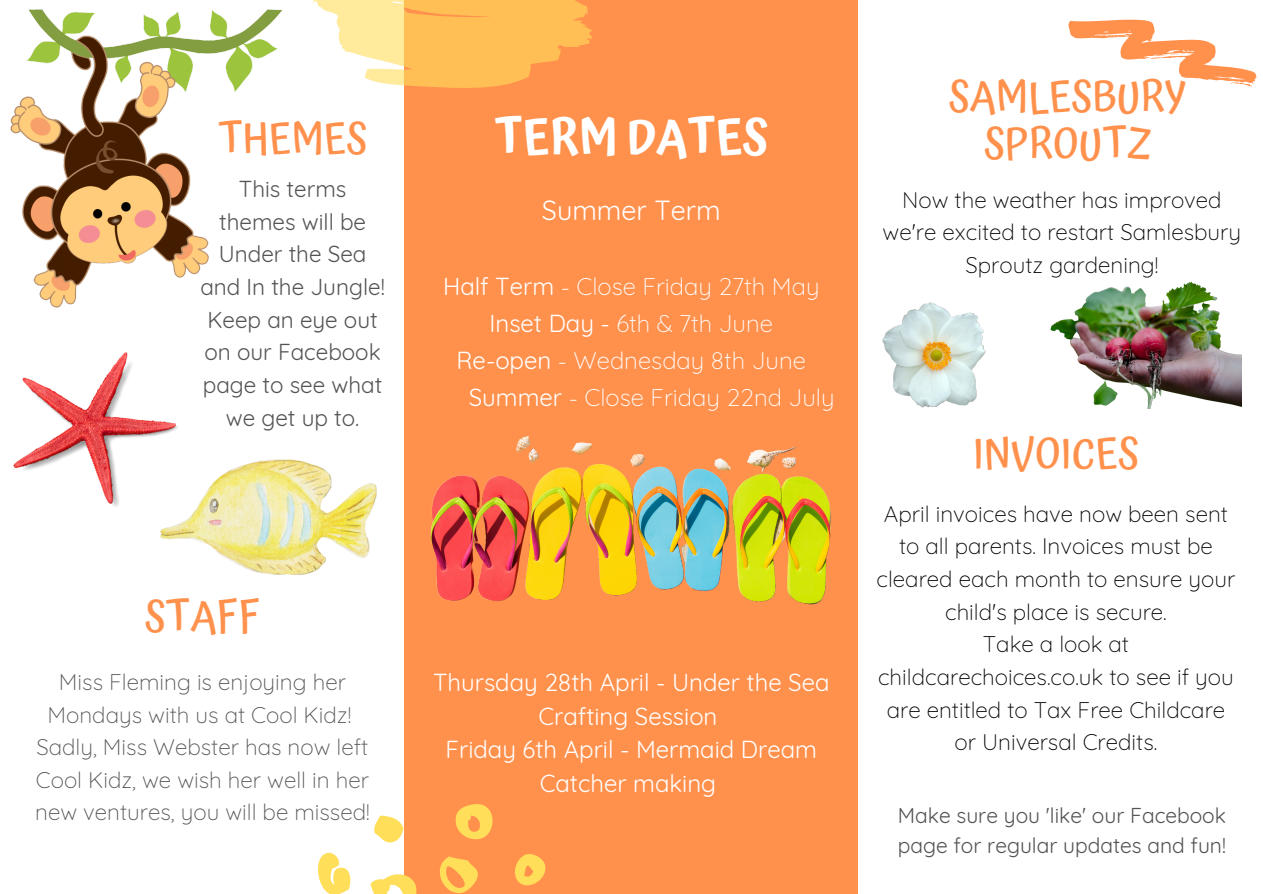
<style>
.page{position:relative;width:1263px;height:894px;background:#fff}
.page>*{position:absolute;margin:0;border:0;box-sizing:border-box;transform-origin:0 0}
.t1{font:600 48px "Atma";color:#fff}
.t2{font:500 42px/47.2px "Atma";color:#ff914d;text-align:center}
.t3{font:27px "Quicksand";color:#fff}
.t4{font:300 24px "Quicksand";color:#fff}
.t5{font:24px/33.8px "Quicksand";color:#fff;text-align:center}
.t6{font:300 22.5px/32.5px "Quicksand";color:#000;text-align:center}
.t7{font:300 22.5px/32.5px "Quicksand";color:#545454;text-align:center}
.t8{font:22.5px/32.5px "Quicksand";color:#545454;text-align:center}
.t9{font:21px/29.5px "Quicksand";color:#545454}
.s1{font-weight:400}
</style>
<div class="page">
<div style="left:405px;top:0;width:453px;height:893px;background:#ff914d"></div>
<svg style="left:313px;top:0;width:279px;height:88px"></svg>
<svg style="left:455px;top:804px;width:38px;height:36px"></svg>
<svg style="left:374px;top:815px;width:29px;height:28px"></svg>
<svg style="left:318px;top:852px;width:33px;height:41px"></svg>
<svg style="left:515px;top:854px;width:31px;height:32px"></svg>
<svg style="left:439px;top:856px;width:39px;height:37px"></svg>
<svg style="left:370px;top:869px;width:47px;height:24px"></svg>
<svg style="left:1068px;top:19px;width:189px;height:68px"></svg>
<img style="left:10px;top:9px;width:273px;height:299px">
<img style="left:160px;top:459px;width:216px;height:115px">
<img style="left:13px;top:352px;width:169px;height:156px">
<img style="left:1050px;top:281px;width:192px;height:127px">
<img style="left:882px;top:302px;width:104px;height:106px">
<img style="left:430px;top:436px;width:402px;height:169px">
<p class="t2" style="left:218px;top:115px;width:151px">THEMES</p>
<p class="t1" style="left:494px;top:109px;width:275px">TERM DATES</p>
<p class="t8" style="left:200px;top:172px;width:186px">This terms themes will be<br>Under the Sea and In the Jungle!<br>Keep an eye out on our Facebook page to see what we get up to.</p>
<p class="t3" style="left:542px;top:193px;width:180px">Summer Term</p>
<p class="t4" style="left:443px;top:271px;width:378px"><span class="s1">Half Term</span> - Close Friday 27th May</p>
<p class="t4" style="left:489px;top:308px;width:285px"><span class="s1">Inset Day -</span> 6th &amp; 7th June</p>
<p class="t4" style="left:457px;top:345px;width:351px"><span class="s1">Re-open</span> - Wednesday 8th June</p>
<p class="t4" style="left:469px;top:382px;width:367px"><span class="s1">Summer</span> - Close Friday 22nd July</p>
<p class="t2" style="left:145px;top:592px;width:117px">STAFF</p>
<p class="t7" style="left:48px;top:665px;width:305px">Miss Fleming is enjoying her<br>Mondays with us at Cool Kidz!</p>
<p class="t7" style="left:35px;top:730px;width:336px;text-align:justify">Sadly, Miss Webster has now left Cool Kidz, we wish her well in her new ventures, you will be missed!</p>
<p class="t5" style="left:433px;top:664px;width:398px">Thursday 28th April - Under the Sea<br>Crafting Session</p>
<p class="t5" style="left:445px;top:732px;width:373px">Friday 6th April - Mermaid Dream<br>Catcher making</p>
<p class="t2" style="left:949px;top:72px;width:240px">SAMLESBURY<br>SPROUTZ</p>
<p class="t6" style="left:883px;top:183px;width:360px">Now the weather has improved we're excited to restart Samlesbury<br>Sproutz gardening!</p>
<p class="t2" style="left:973px;top:429px;width:167px">INVOICES</p>
<p class="t6" style="left:877px;top:497px;width:360px">April invoices have now been sent to all parents. Invoices must be cleared each month to ensure your child's place is secure.</p>
<p class="t6" style="left:878px;top:627px;width:357px">Take a look at childcarechoices.co.uk to see if you are entitled to Tax Free Childcare or Universal Credits.</p>
<p class="t9" style="left:898px;top:800px;width:330px">Make sure you 'like' our Facebook page for regular updates and fun!</p>
</div>
